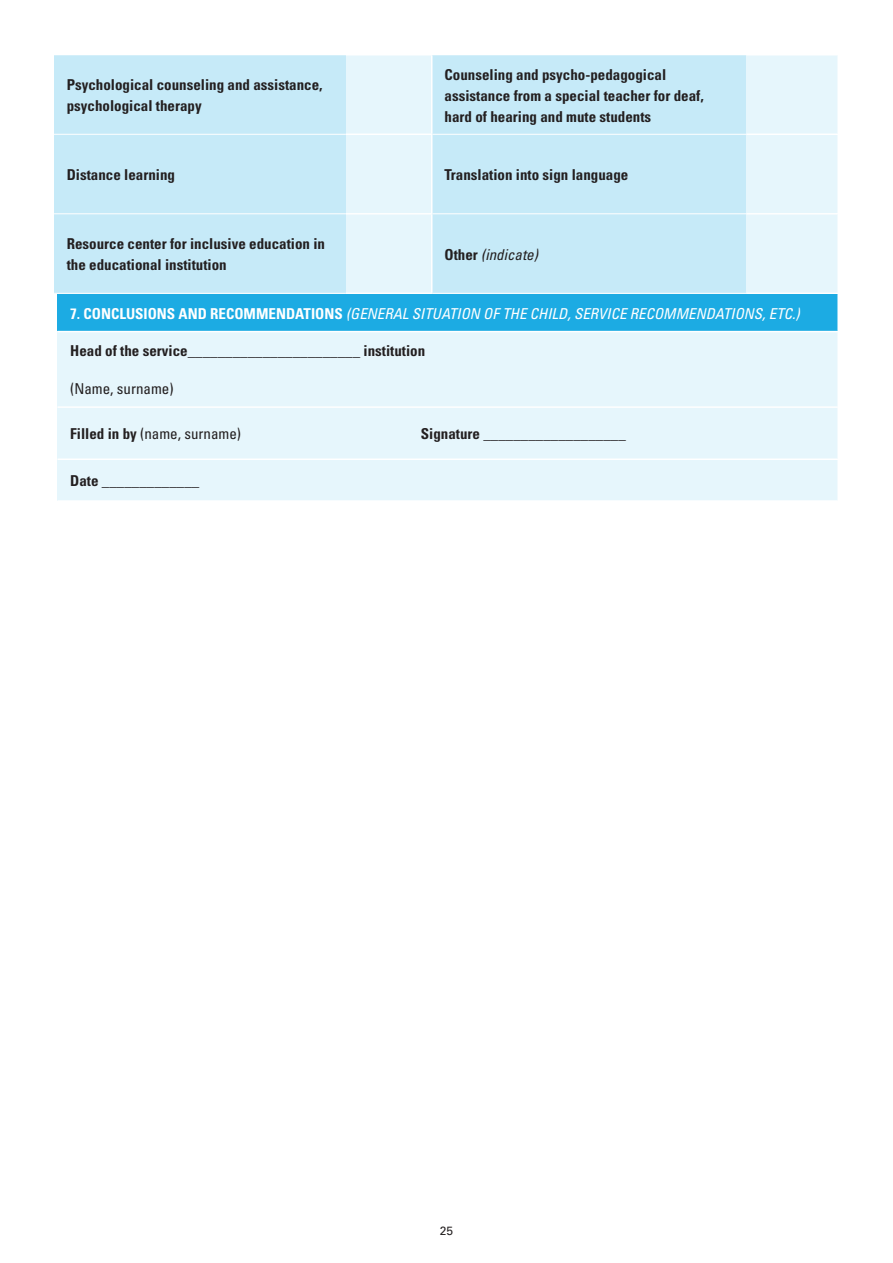
<style>
.page{position:relative;width:893px;height:1263px;background:#fff}
.page>*{position:absolute;margin:0;border:0;box-sizing:border-box;transform-origin:0 0}
.t1{font:15px/21px "Univers LTCYR 67 Bold Cond";color:#231f20}
.t2{font:15px "Univers LTCYR 57 Condensed Obl";color:#fff}
.t3{font:condensed 15px "Univers LTCYR 57";color:#231f20}
.t4{font:15px "Univers LTCYR 57 Condensed Obl";color:#231f20}
.t5{font:12px "Univers LTCYR 55 Roman";color:#231f20}
.s1{font-family:"Univers LTCYR 67 Bold Cond"}
.s2{font-family:"Univers LTCYR 67 Bold Cond";font-stretch:normal}
</style>
<div class="page">
<div style="left:54px;top:55px;width:292px;height:79px;background:#c6eaf8"></div>
<div style="left:432px;top:55px;width:314px;height:79px;background:#c6eaf8"></div>
<div style="left:54px;top:134px;width:292px;height:80px;background:#c6eaf8"></div>
<div style="left:432px;top:134px;width:314px;height:80px;background:#c6eaf8"></div>
<div style="left:54px;top:214px;width:292px;height:79px;background:#c6eaf8"></div>
<div style="left:432px;top:214px;width:314px;height:79px;background:#c6eaf8"></div>
<div style="left:346px;top:55px;width:86px;height:79px;background:#e6f6fc"></div>
<div style="left:746px;top:55px;width:92px;height:79px;background:#e6f6fc"></div>
<div style="left:346px;top:134px;width:86px;height:80px;background:#e6f6fc"></div>
<div style="left:746px;top:134px;width:92px;height:80px;background:#e6f6fc"></div>
<div style="left:346px;top:214px;width:86px;height:79px;background:#e6f6fc"></div>
<div style="left:746px;top:214px;width:92px;height:79px;background:#e6f6fc"></div>
<hr style="left:54px;top:134px;width:292px;height:1px;background:#fff">
<hr style="left:432px;top:134px;width:314px;height:1px;background:#fff">
<hr style="left:54px;top:213px;width:292px;height:1px;background:#fff">
<hr style="left:432px;top:213px;width:314px;height:1px;background:#fff">
<hr style="left:346px;top:54px;width:86px;height:2px;background:#fff">
<hr style="left:746px;top:54px;width:93px;height:2px;background:#fff">
<hr style="left:346px;top:134px;width:86px;height:1px;background:#fff">
<hr style="left:746px;top:134px;width:93px;height:1px;background:#fff">
<hr style="left:346px;top:213px;width:86px;height:2px;background:#fff">
<hr style="left:746px;top:213px;width:93px;height:2px;background:#fff">
<hr style="left:431px;top:55px;width:1px;height:79px;background:#fff">
<hr style="left:431px;top:135px;width:1px;height:78px;background:#fff">
<hr style="left:431px;top:215px;width:1px;height:78px;background:#fff">
<hr style="left:837px;top:55px;width:2px;height:79px;background:#fff">
<hr style="left:837px;top:135px;width:2px;height:78px;background:#fff">
<hr style="left:837px;top:215px;width:2px;height:78px;background:#fff">
<div style="left:57px;top:294px;width:781px;height:38px;background:#1cabe3"></div>
<hr style="left:837px;top:294px;width:2px;height:37px;background:#fff">
<div style="left:57px;top:332px;width:781px;height:75px;background:#e6f6fc"></div>
<hr style="left:837px;top:332px;width:2px;height:74px;background:#fff">
<div style="left:57px;top:407px;width:781px;height:52px;background:#e6f6fc"></div>
<hr style="left:837px;top:408px;width:2px;height:50px;background:#fff">
<div style="left:57px;top:459px;width:781px;height:42px;background:#e6f6fc"></div>
<hr style="left:837px;top:460px;width:2px;height:40px;background:#fff">
<hr style="left:57px;top:331px;width:782px;height:1px;background:#fff">
<hr style="left:57px;top:500px;width:782px;height:2px;background:#fff">
<hr style="left:57px;top:458px;width:782px;height:2px;background:#fff">
<hr style="left:57px;top:406px;width:782px;height:2px;background:#fff">
<p class="t1" style="left:67px;top:74px;width:257px">Psychological counseling and assistance, psychological therapy</p>
<p class="t1" style="left:67px;top:164px;width:110px">Distance learning</p>
<p class="t1" style="left:67px;top:233px;width:260px">Resource center for inclusive education in the educational institution</p>
<p class="t1" style="left:444px;top:63px;width:261px">Counseling and psycho-pedagogical assistance from a special teacher for deaf, hard of hearing and mute students</p>
<p class="t1" style="left:444px;top:164px;width:185px">Translation into sign language</p>
<p class="t4" style="left:444px;top:245px;width:95px"><span class="s1">Other</span> (indicate)</p>
<h3 class="t2" style="left:70px;top:304px;width:731px"><span class="s1">7. CONCLUSIONS AND RECOMMENDATIONS</span> (GENERAL SITUATION OF THE CHILD, SERVICE RECOMMENDATIONS, ETC.)</h3>
<p class="t1" style="left:70px;top:340px;width:356px">Head of the service_______________________ institution</p>
<p class="t3" style="left:70px;top:379px;width:105px">(Name, surname)</p>
<p class="t3" style="left:70px;top:424px;width:172px"><span class="s2">Filled in by</span> (name, surname)</p>
<p class="t3" style="left:421px;top:424px;width:207px"><span class="s2">Signature</span> ___________________</p>
<p class="t3" style="left:70px;top:471px;width:131px"><span class="s2">Date</span> _____________</p>
<p class="t5" style="left:440px;top:1222px;width:15px">25</p>
</div>
